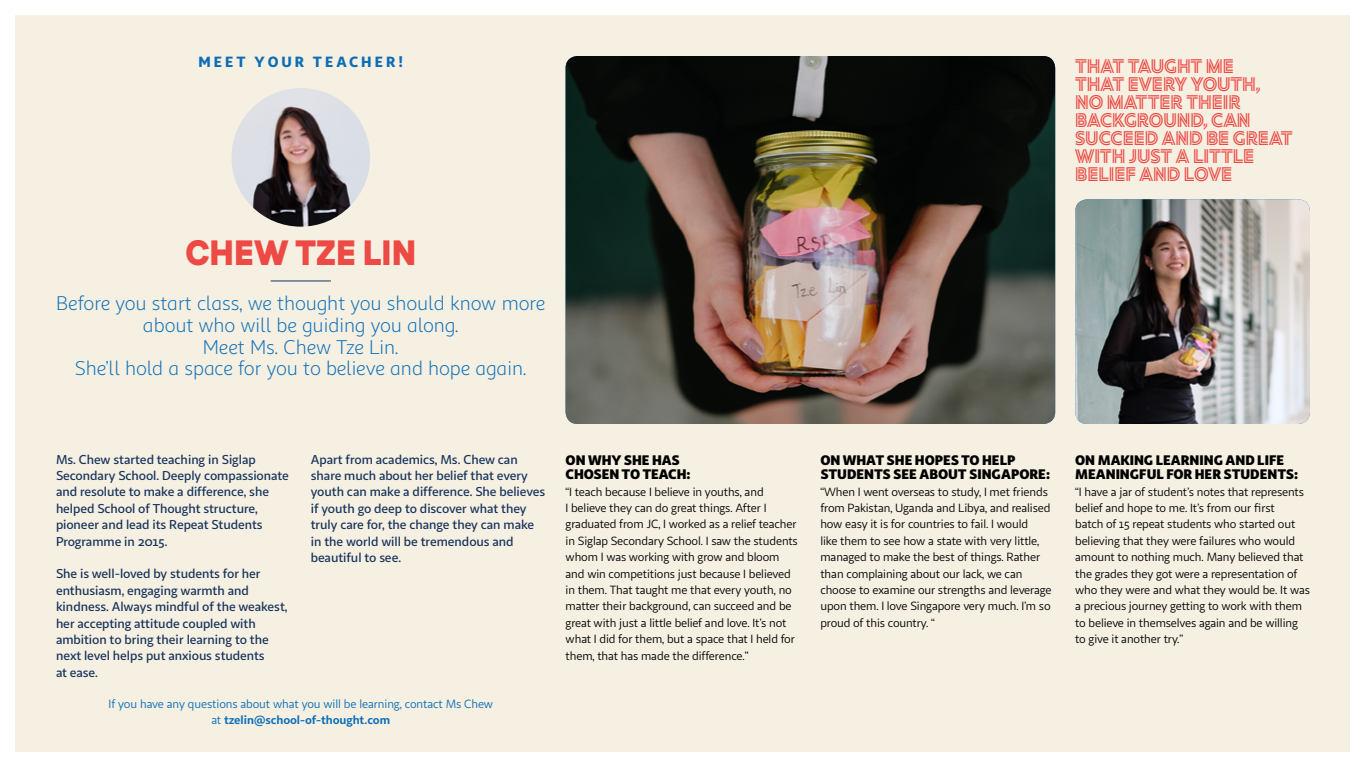
<style>
.page{position:relative;width:1366px;height:768px;background:#fff}
.page>*{position:absolute;margin:0;border:0;box-sizing:border-box;transform-origin:0 0}
.t1{font:41px "Devinyl";color:#ed4a45}
.t2{font:23px/17.9px "Devinyl Incise";letter-spacing:-.005em;color:#ed4a45}
.t3{font:20px/21.6px "Sana Sans Alt";letter-spacing:-.005em;color:#0b6db7;text-align:center}
.t4{font:900 15px "Sana Sans Alt";letter-spacing:.2em;color:#0b6db7}
.t5{font:800 14px/14.4px "Sana Sans";letter-spacing:-.005em;color:#000}
.t6{font:500 13px/16.4px "Sana Sans";letter-spacing:-.01em;color:#17335b}
.t7{font:12px/16.4px "Sana Sans";letter-spacing:-.015em;color:#000}
.t8{font:12px/16.4px "Sana Sans";letter-spacing:-.01em;color:#0b6db7;text-align:center}
.s1{font-weight:700}
</style>
<div class="page">
<div style="left:16px;top:16px;width:1334px;height:736px;background:#f5f0e2"></div>
<hr style="left:271px;top:281px;width:60px;height:1px;background:#17335b">
<img style="left:231px;top:88px;width:139px;height:139px;border-radius:69px">
<img style="left:566px;top:56px;width:489px;height:368px">
<img style="left:1075px;top:199px;width:235px;height:225px">
<p class="t4" style="left:199px;top:52px;width:206px">MEET YOUR TEACHER!</p>
<h1 class="t1" style="left:185px;top:231px;width:232px">CHEW TZE LIN</h1>
<h3 class="t3" style="left:56px;top:293px;width:491px">Before you start class, we thought you should know more about who will be guiding you along.<br>Meet Ms. Chew Tze Lin.<br>She’ll hold a space for you to believe and hope again.</h3>
<h2 class="t2" style="left:1075px;top:57px;width:219px">THAT TAUGHT ME<br>THAT EVERY YOUTH,<br>NO MATTER THEIR<br>BACKGROUND, CAN<br>SUCCEED AND BE GREAT<br>WITH JUST A LITTLE<br>BELIEF AND LOVE</h2>
<p class="t6" style="left:56px;top:451px;width:234px">Ms. Chew started teaching in Siglap Secondary School. Deeply compassionate and resolute to make a difference, she helped School of Thought structure, pioneer and lead its Repeat Students Programme in 2015.</p>
<p class="t6" style="left:56px;top:566px;width:233px">She is well-loved by students for her enthusiasm, engaging warmth and kindness. Always mindful of the weakest, her accepting attitude coupled with ambition to bring their learning to the next level helps put anxious students<br>at ease.</p>
<p class="t6" style="left:311px;top:451px;width:236px">Apart from academics, Ms. Chew can share much about her belief that every youth can make a difference. She believes if youth go deep to discover what they truly care for, the change they can make in the world will be tremendous and beautiful to see.</p>
<p class="t8" style="left:109px;top:695px;width:386px">If you have any questions about what you will be learning, contact Ms Chew at <span class="s1">tzelin@school-of-thought.com</span></p>
<p class="t5" style="left:566px;top:453px;width:127px">ON WHY SHE HAS<br>CHOSEN TO TEACH:</p>
<p class="t7" style="left:566px;top:483px;width:234px">“I teach because I believe in youths, and<br>I believe they can do great things. After I graduated from JC, I worked as a relief teacher in Siglap Secondary School. I saw the students whom I was working with grow and bloom and win competitions just because I believed in them. That taught me that every youth, no matter their background, can succeed and be great with just a little belief and love. It’s not what I did for them, but a space that I held for them, that has made the difference.”</p>
<p class="t5" style="left:820px;top:453px;width:231px">ON WHAT SHE HOPES TO HELP<br>STUDENTS SEE ABOUT SINGAPORE:</p>
<p class="t7" style="left:820px;top:483px;width:233px">“When I went overseas to study, I met friends from Pakistan, Uganda and Libya, and realised how easy it is for countries to fail. I would<br>like them to see how a state with very little, managed to make the best of things. Rather than complaining about our lack, we can choose to examine our strengths and leverage upon them. I love Singapore very much. I’m so proud of this country. “</p>
<p class="t5" style="left:1075px;top:453px;width:225px">ON MAKING LEARNING AND LIFE<br>MEANINGFUL FOR HER STUDENTS:</p>
<p class="t7" style="left:1075px;top:483px;width:236px">“I have a jar of student’s notes that represents belief and hope to me. It’s from our first<br>batch of 15 repeat students who started out believing that they were failures who would amount to nothing much. Many believed that the grades they got were a representation of who they were and what they would be. It was a precious journey getting to work with them to believe in themselves again and be willing to give it another try.”</p>
</div>
